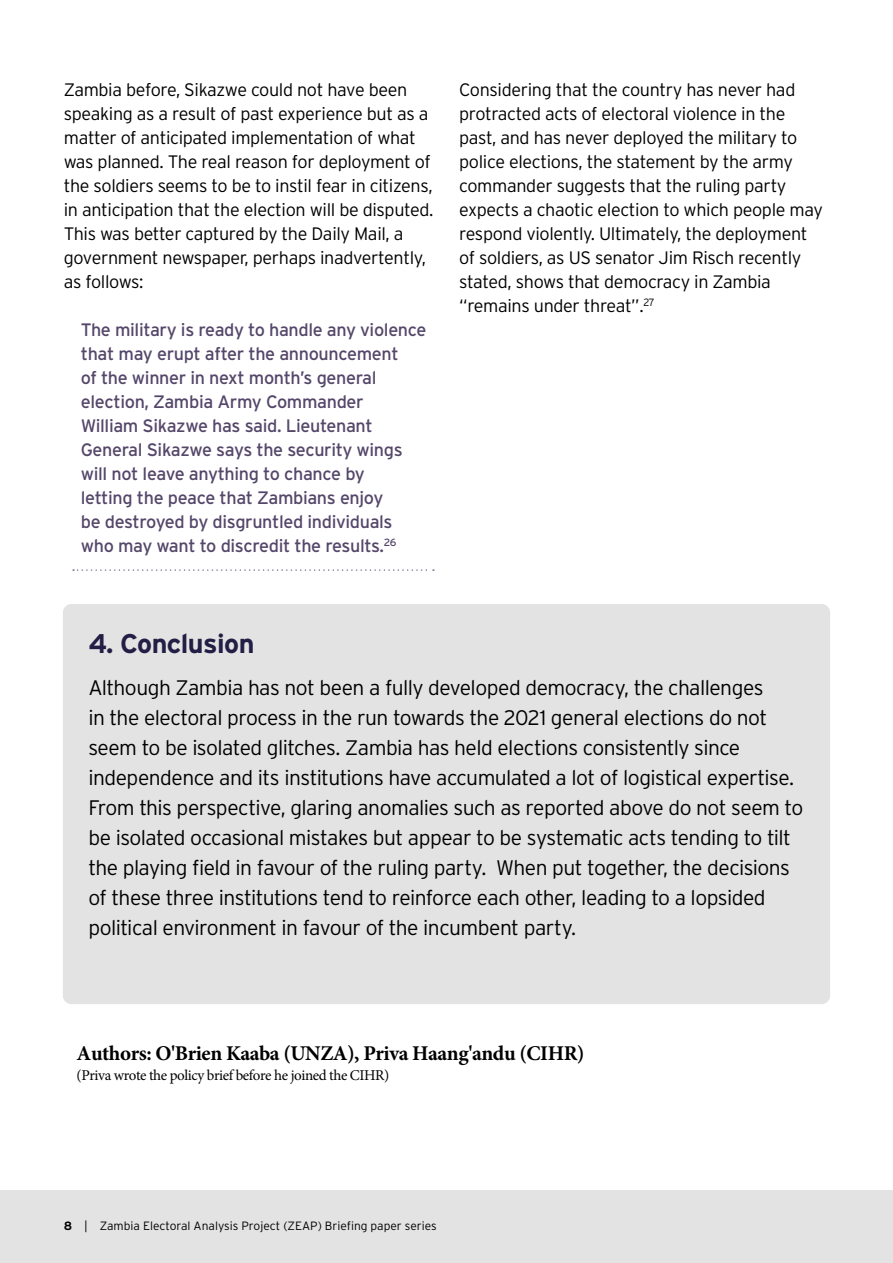
<style>
.page{position:relative;width:893px;height:1263px;background:#fff}
.page>*{position:absolute;margin:0;border:0;box-sizing:border-box;transform-origin:0 0}
.t1{font:700 27px "Interstate";letter-spacing:-.02em;color:#231e45}
.t2{font:300 21px/30px "Interstate";letter-spacing:-.025em;color:#000}
.t3{font:700 21px "Minion Pro";letter-spacing:-.02em;color:#000}
.t4{font:300 18px/24px "Interstate";letter-spacing:-.02em;color:#000}
.t5{font:18px/24px "Interstate";letter-spacing:-.02em;color:#54476a}
.t6{font:15px "Minion Pro";letter-spacing:-.03em;color:#000}
.t7{font:300 12px "Interstate";color:#000}
.s1{font-weight:700}
</style>
<div class="page">
<div style="left:0;top:1191px;width:893px;height:72px;background:#e3e3e3"></div>
<svg style="left:73px;top:569px;width:361px;height:2px"></svg>
<div style="left:63px;top:604px;width:767px;height:400px;background:#e3e3e3;border-radius:9px"></div>
<p class="t4" style="left:64px;top:78px;width:371px">Zambia before, Sikazwe could not have been speaking as a result of past experience but as a matter of anticipated implementation of what was planned. The real reason for deployment of the soldiers seems to be to instil fear in citizens, in anticipation that the election will be disputed.<br>This was better captured by the Daily Mail, a government newspaper, perhaps inadvertently, as follows:</p>
<p class="t5" style="left:81px;top:318px;width:347px">The military is ready to handle any violence that may erupt after the announcement<br>of the winner in next month’s general election, Zambia Army Commander<br>William Sikazwe has said. Lieutenant General Sikazwe says the security wings will not leave anything to chance by<br>letting the peace that Zambians enjoy<br>be destroyed by disgruntled individuals who may want to discredit the results.<sup>26</sup></p>
<p class="t4" style="left:459px;top:78px;width:365px">Considering that the country has never had protracted acts of electoral violence in the past, and has never deployed the military to police elections, the statement by the army commander suggests that the ruling party expects a chaotic election to which people may respond violently. Ultimately, the deployment of soldiers, as US senator Jim Risch recently stated, shows that democracy in Zambia “remains under threat”.<sup>27</sup></p>
<h1 class="t1" style="left:88px;top:628px;width:168px">4. Conclusion</h1>
<p class="t2" style="left:88px;top:673px;width:716px">Although Zambia has not been a fully developed democracy, the challenges<br>in the electoral process in the run towards the 2021 general elections do not seem to be isolated glitches. Zambia has held elections consistently since independence and its institutions have accumulated a lot of logistical expertise.<br>From this perspective, glaring anomalies such as reported above do not seem to be isolated occasional mistakes but appear to be systematic acts tending to tilt the playing field in favour of the ruling party. When put together, the decisions of these three institutions tend to reinforce each other, leading to a lopsided political environment in favour of the incumbent party.</p>
<p class="t3" style="left:77px;top:1038px;width:509px">Authors: O'Brien Kaaba (UNZA), Priva Haang'andu (CIHR)</p>
<p class="t6" style="left:77px;top:1065px;width:314px">(Priva wrote the policy brief before he joined the CIHR)</p>
<p class="t7" style="left:64px;top:1219px;width:374px"><span class="s1">8</span> | Zambia Electoral Analysis Project (ZEAP) Briefing paper series</p>
</div>
